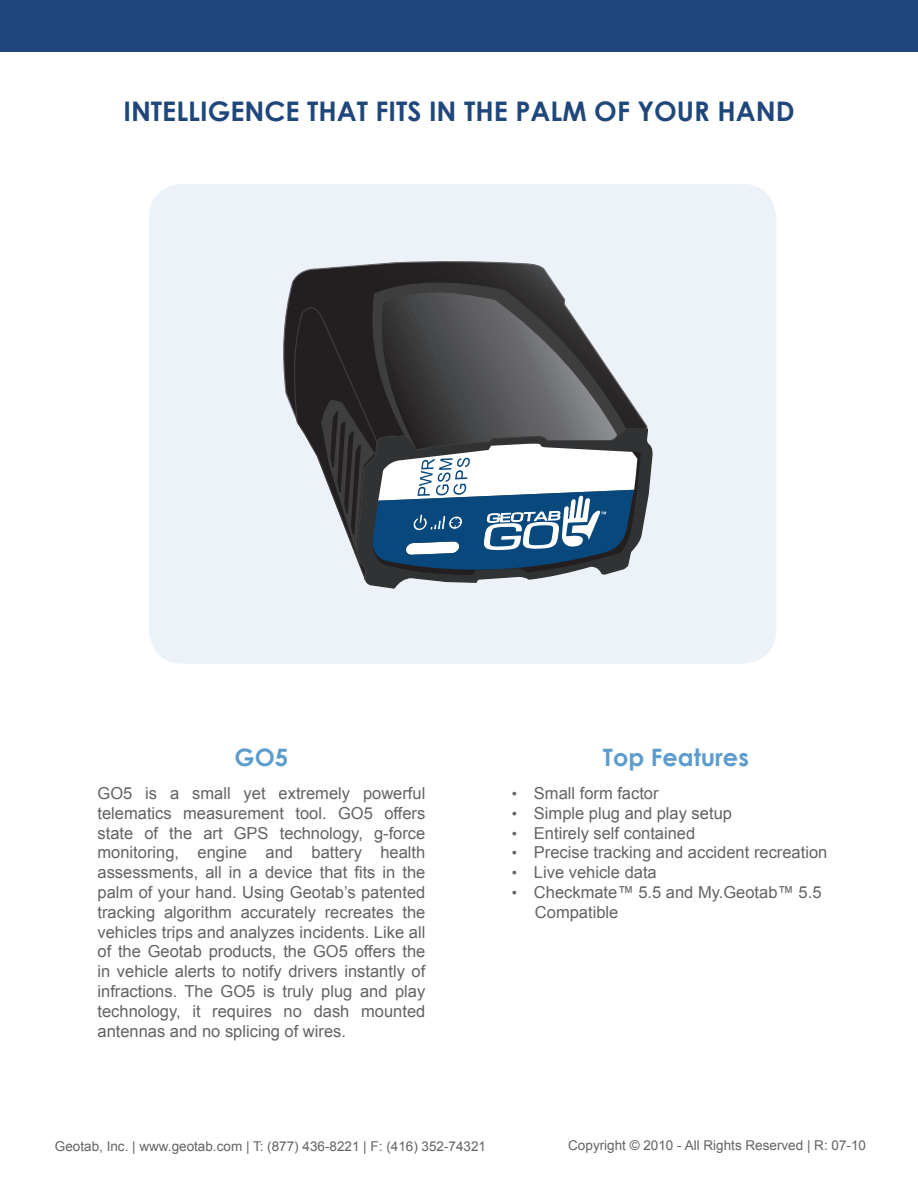
<style>
.page{position:relative;width:918px;height:1188px;background:#fff}
.page>*{position:absolute;margin:0;border:0;box-sizing:border-box;transform-origin:0 0}
.t1{font:700 27px "Century Gothic";color:#20477b}
.t2{font:700 24px "Century Gothic";color:#5c9ccc}
.t3{font:16.5px/19.8px "Arial";color:#636366;text-align:justify}
.t4{font:13.5px "Arial";color:#636366}
.s1{font-size:15px}
</style>
<div class="page">
<div style="left:0;top:0;width:918px;height:52px;background:#20477b"></div>
<div style="left:149px;top:184px;width:627px;height:480px;background:#edf2f9;border-radius:34px"></div>
<svg style="left:283px;top:261px;width:365px;height:167px"></svg>
<svg style="left:641px;top:428px;width:12px;height:109px"></svg>
<svg style="left:294px;top:280px;width:347px;height:309px"></svg>
<p class="t1" style="left:123px;top:91px;width:673px">INTELLIGENCE THAT FITS IN THE PALM OF YOUR HAND</p>
<p class="t2" style="left:235px;top:739px;width:55px">GO5</p>
<p class="t3" style="left:97px;top:784px;width:329px">GO5 is a small yet extremely powerful telematics measurement tool. GO5 offers state of the art GPS technology, g-force monitoring, engine and battery health assessments, all in a device that fits in the palm of your hand. Using Geotab’s patented tracking algorithm accurately recreates the vehicles trips and analyzes incidents. Like all of the Geotab products, the GO5 offers the in vehicle alerts to notify drivers instantly of infractions. The GO5 is truly plug and play technology, it requires no dash mounted antennas and no splicing of wires.</p>
<p class="t2" style="left:603px;top:739px;width:147px">Top Features</p>
<p class="t3" style="left:512px;top:784px;width:148px"><span class="s1">•</span> Small form factor</p>
<p class="t3" style="left:512px;top:803px;width:222px"><span class="s1">•</span> Simple plug and play setup</p>
<p class="t3" style="left:512px;top:823px;width:185px"><span class="s1">•</span> Entirely self contained</p>
<p class="t3" style="left:512px;top:843px;width:317px"><span class="s1">•</span> Precise tracking and accident recreation</p>
<p class="t3" style="left:512px;top:863px;width:146px"><span class="s1">•</span> Live vehicle data</p>
<p class="t3" style="left:512px;top:883px;width:311px"><span class="s1">•</span> Checkmate™ 5.5 and My.Geotab™ 5.5</p>
<p class="t3" style="left:535px;top:902px;width:85px">Compatible</p>
<p class="t4" style="left:55px;top:1137px;width:433px">Geotab, Inc. | www.geotab.com | T: (877) 436-8221 | F: (416) 352-74321</p>
<p class="t4" style="left:568px;top:1137px;width:299px">Copyright © 2010 - All Rights Reserved | R: 07-10</p>
</div>
